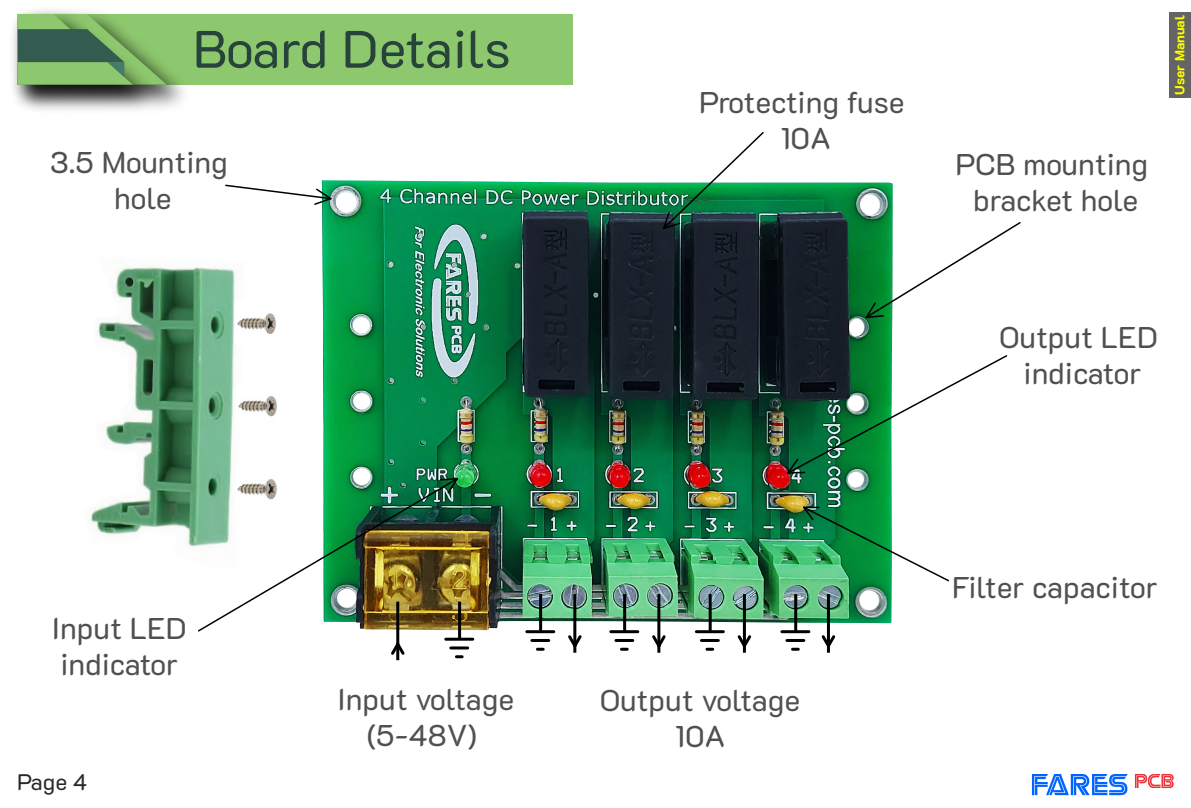
<style>
.page{position:relative;width:1191px;height:808px;background:#fff}
.page>*{position:absolute;margin:0;border:0;box-sizing:border-box;transform-origin:0 0}
.t1{font:52.5px "K2 D";letter-spacing:-.015em;color:#27443b}
.t2{font:30px/36px "K2 D";color:#505050;text-align:center}
.t3{font:22.5px "K2 D";color:#282828}
.t4{font:800 13.5px "K2 D";color:#ff0}
</style>
<div class="page">
<img style="left:322px;top:180px;width:570px;height:450px">
<div style="left:18px;top:14px;width:555px;height:71px;background:#8ec86e"></div>
<img style="left:10px;top:7px;width:156px;height:106px">
<svg style="left:18px;top:14px;width:149px;height:71px"></svg>
<img style="left:198px;top:477px;width:261px;height:156px">
<svg style="left:864px;top:221px;width:157px;height:98px"></svg>
<svg style="left:661px;top:132px;width:104px;height:99px"></svg>
<svg style="left:786px;top:354px;width:222px;height:121px"></svg>
<svg style="left:801px;top:505px;width:149px;height:78px"></svg>
<svg style="left:225px;top:184px;width:108px;height:22px"></svg>
<img style="left:90px;top:266px;width:155px;height:303px">
<img style="left:234px;top:300px;width:42px;height:45px">
<img style="left:235px;top:383px;width:42px;height:45px">
<img style="left:235px;top:465px;width:45px;height:46px">
<hr style="left:458px;top:602px;width:3px;height:38px;background:#000">
<hr style="left:446px;top:638px;width:27px;height:3px;background:#000">
<hr style="left:451px;top:646px;width:17px;height:3px;background:#000">
<svg style="left:456px;top:655px;width:6px;height:3px"></svg>
<svg style="left:391px;top:640px;width:14px;height:17px"></svg>
<hr style="left:396px;top:602px;width:3px;height:58px;background:#000">
<hr style="left:539px;top:594px;width:3px;height:38px;background:#000">
<hr style="left:527px;top:630px;width:27px;height:3px;background:#000">
<hr style="left:532px;top:639px;width:17px;height:3px;background:#000">
<svg style="left:537px;top:648px;width:6px;height:3px"></svg>
<svg style="left:568px;top:632px;width:14px;height:18px"></svg>
<hr style="left:573px;top:594px;width:3px;height:59px;background:#000">
<svg style="left:652px;top:632px;width:14px;height:18px"></svg>
<hr style="left:657px;top:594px;width:3px;height:59px;background:#000">
<svg style="left:737px;top:632px;width:15px;height:18px"></svg>
<hr style="left:743px;top:594px;width:3px;height:59px;background:#000">
<svg style="left:821px;top:632px;width:15px;height:18px"></svg>
<hr style="left:827px;top:594px;width:3px;height:59px;background:#000">
<hr style="left:623px;top:594px;width:3px;height:38px;background:#000">
<hr style="left:611px;top:630px;width:27px;height:3px;background:#000">
<hr style="left:616px;top:639px;width:17px;height:3px;background:#000">
<svg style="left:621px;top:648px;width:6px;height:3px"></svg>
<hr style="left:708px;top:594px;width:3px;height:38px;background:#000">
<hr style="left:696px;top:630px;width:27px;height:3px;background:#000">
<hr style="left:701px;top:639px;width:17px;height:3px;background:#000">
<svg style="left:707px;top:648px;width:5px;height:3px"></svg>
<hr style="left:794px;top:594px;width:3px;height:38px;background:#000">
<hr style="left:782px;top:630px;width:27px;height:3px;background:#000">
<hr style="left:787px;top:639px;width:17px;height:3px;background:#000">
<svg style="left:792px;top:648px;width:6px;height:3px"></svg>
<svg style="left:1032px;top:774px;width:95px;height:21px"></svg>
<svg style="left:1135px;top:774px;width:38px;height:14px"></svg>
<div style="left:1169px;top:13px;width:21px;height:85px;background:#646464"></div>
<h1 class="t1" style="left:193px;top:19px;width:319px">Board Details</h1>
<p class="t2" style="left:699px;top:85px;width:207px">Protecting fuse<br>10A</p>
<p class="t2" style="left:50px;top:145px;width:179px">3.5 Mounting hole</p>
<p class="t2" style="left:955px;top:147px;width:194px">PCB mounting bracket hole</p>
<p class="t4" style="left:1172px;top:95px;width:82px;rotate:-90deg">User Manual</p>
<p class="t2" style="left:999px;top:320px;width:160px">Output LED indicator</p>
<p class="t2" style="left:52px;top:611px;width:136px;text-align:left">Input LED indicator</p>
<p class="t3" style="left:17px;top:769px;width:72px">Page 4</p>
<p class="t2" style="left:338px;top:681px;width:178px">Input voltage (5-48V)</p>
<p class="t2" style="left:600px;top:683px;width:202px">Output voltage<br>10A</p>
<p class="t2" style="left:952px;top:569px;width:207px">Filter capacitor</p>
</div>
